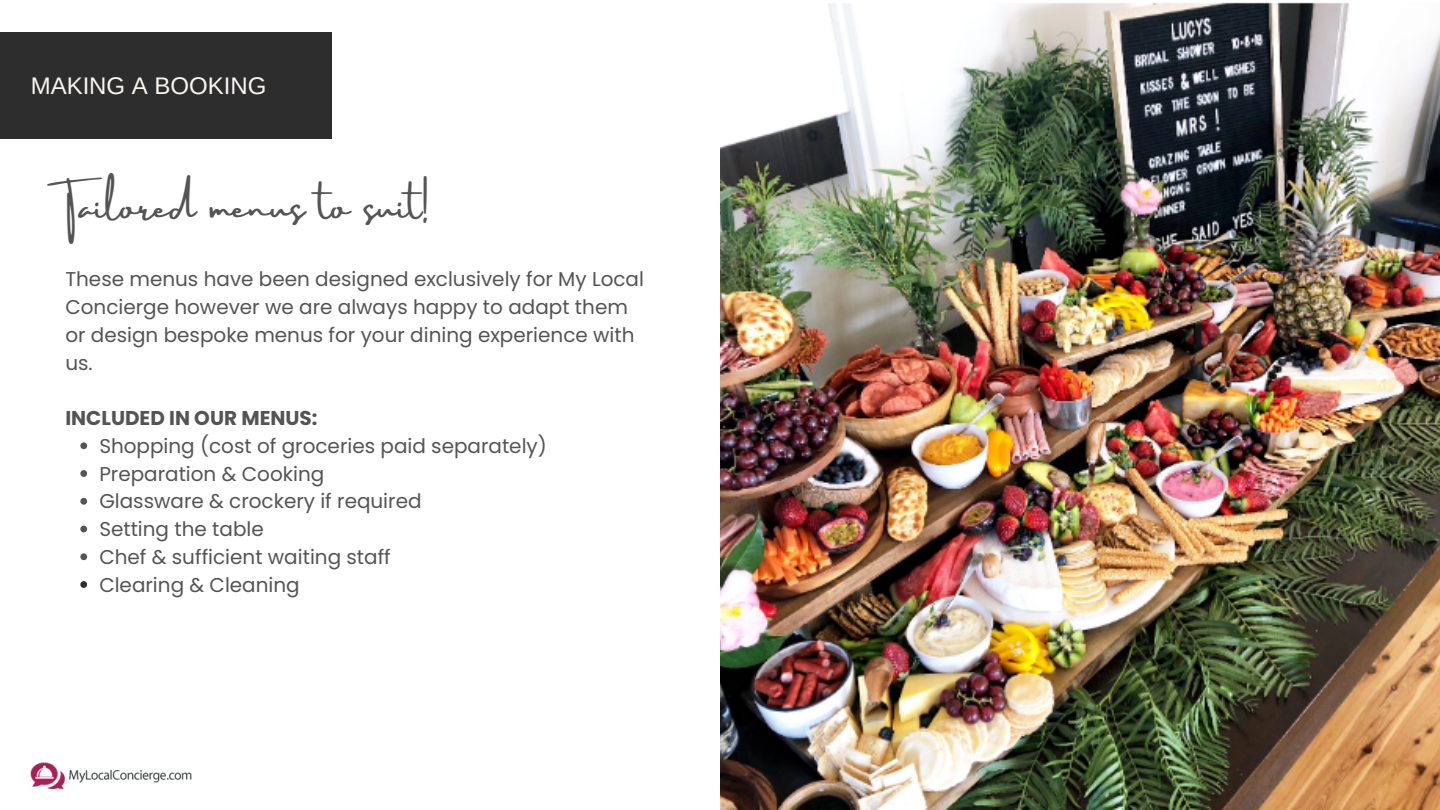
<style>
.page{position:relative;width:1440px;height:810px;background:#fff}
.page>*{position:absolute;margin:0;border:0;box-sizing:border-box;transform-origin:0 0}
.t1{font:36px "Amsterdam Three";color:#545454}
.t2{font:24px "Arimo";color:#f9f5f0}
.t3{font:20px/27.8px "Poppins";color:#545454}
.t4{font:700 20px "Poppins";color:#545454}
</style>
<div class="page">
<div style="left:0;top:32px;width:332px;height:107px;background:#2d2d2d"></div>
<img style="left:720px;top:2px;width:720px;height:808px">
<img style="left:31px;top:762px;width:161px;height:27px">
<svg style="left:80px;top:442px;width:7px;height:7px"></svg>
<svg style="left:80px;top:470px;width:7px;height:7px"></svg>
<svg style="left:80px;top:498px;width:7px;height:7px"></svg>
<svg style="left:80px;top:526px;width:7px;height:6px"></svg>
<svg style="left:80px;top:553px;width:7px;height:7px"></svg>
<svg style="left:80px;top:581px;width:7px;height:7px"></svg>
<p class="t2" style="left:31px;top:72px;width:237px">MAKING A BOOKING</p>
<h3 class="t1" style="left:65px;top:187px;width:365px">Tailored menus to suit!</h3>
<p class="t3" style="left:65px;top:265px;width:580px">These menus have been designed exclusively for My Local Concierge however we are always happy to adapt them or design bespoke menus for your dining experience with us.</p>
<p class="t4" style="left:65px;top:404px;width:254px">INCLUDED IN OUR MENUS:</p>
<p class="t3" style="left:99px;top:432px;width:449px">Shopping (cost of groceries paid separately)</p>
<p class="t3" style="left:99px;top:460px;width:226px">Preparation &amp; Cooking</p>
<p class="t3" style="left:99px;top:487px;width:324px">Glassware &amp; crockery if required</p>
<p class="t3" style="left:99px;top:515px;width:166px">Setting the table</p>
<p class="t3" style="left:99px;top:543px;width:293px">Chef &amp; sufficient waiting staff</p>
<p class="t3" style="left:99px;top:571px;width:202px">Clearing &amp; Cleaning</p>
</div>
